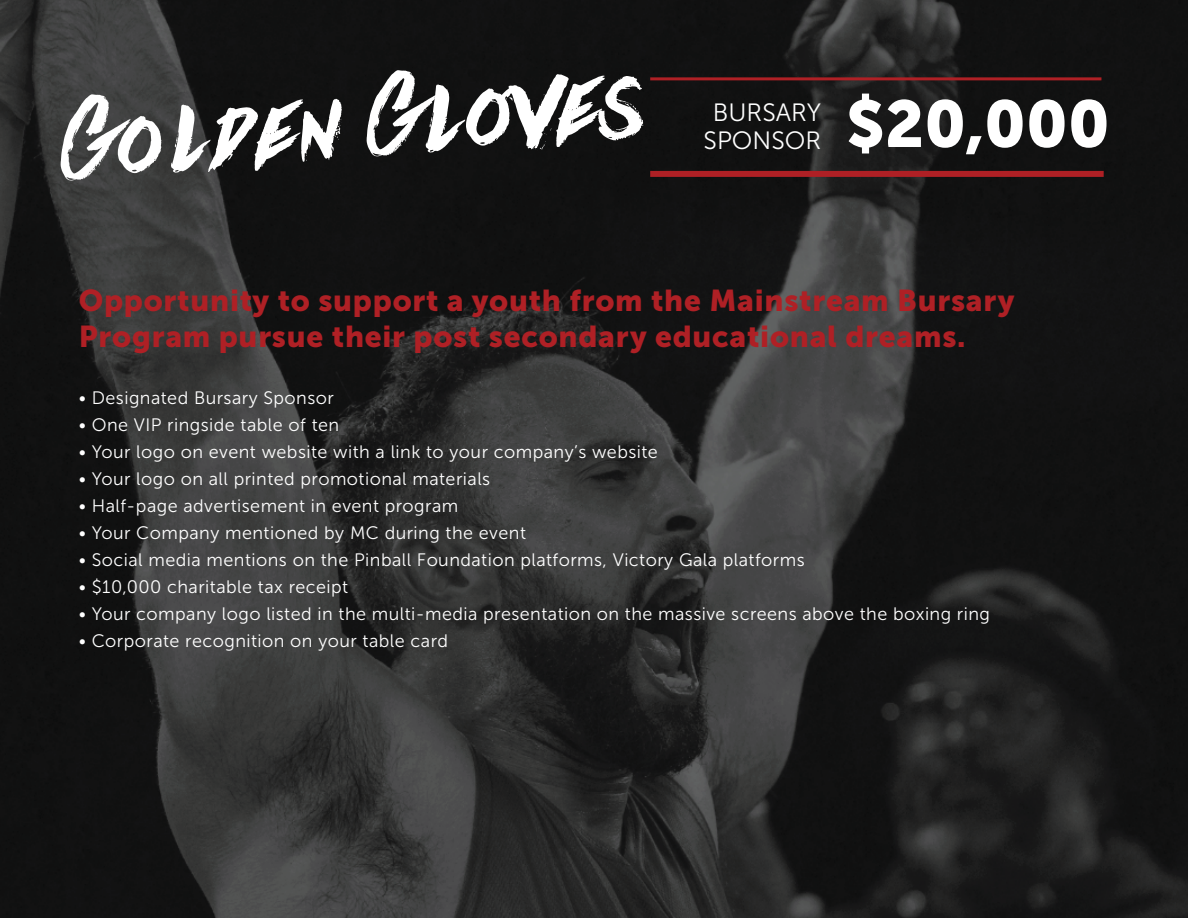
<style>
.page{position:relative;width:1188px;height:918px;background:#fff}
.page>*{position:absolute;margin:0;border:0;box-sizing:border-box;transform-origin:0 0}
.t1{font:115.05px "Againts";color:#fff}
.t2{font:65.55px "Museo Sans 900";color:#fff}
.t3{font:30px/36px "Museo Sans 900";letter-spacing:.025em;color:#af2025}
.t4{font:25.05px/27.8px "Museo Sans 300";color:#fff;text-align:center}
.t5{font:18px "Museo Sans 300";letter-spacing:.025em;color:#fff}
</style>
<div class="page">
<img style="left:0;top:0;width:1188px;height:918px">
<div style="left:650px;top:171px;width:454px;height:6px;background:#af2025"></div>
<hr style="left:650px;top:77px;width:451px;height:3px;background:#af2025">
<h1 class="t1" style="left:52px;top:79px;width:585px;rotate:-5deg">Golden Gloves</h1>
<h3 class="t4" style="left:704px;top:99px;width:119px">BURSARY<br>SPONSOR</h3>
<h2 class="t2" style="left:846px;top:87px;width:265px">$20,000</h2>
<h3 class="t3" style="left:79px;top:283px;width:937px">Opportunity to support a youth from the Mainstream Bursary<br>Program pursue their post secondary educational dreams.</h3>
<p class="t5" style="left:79px;top:388px;width:257px">• Designated Bursary Sponsor</p>
<p class="t5" style="left:79px;top:415px;width:262px">• One VIP ringside table of ten</p>
<p class="t5" style="left:79px;top:442px;width:581px">• Your logo on event website with a link to your company’s website</p>
<p class="t5" style="left:79px;top:469px;width:413px">• Your logo on all printed promotional materials</p>
<p class="t5" style="left:79px;top:496px;width:381px">• Half-page advertisement in event program</p>
<p class="t5" style="left:79px;top:523px;width:449px">• Your Company mentioned by MC during the event</p>
<p class="t5" style="left:79px;top:550px;width:727px">• Social media mentions on the Pinball Foundation platforms, Victory Gala platforms</p>
<p class="t5" style="left:79px;top:577px;width:271px">• $10,000 charitable tax receipt</p>
<p class="t5" style="left:79px;top:604px;width:913px">• Your company logo listed in the multi-media presentation on the massive screens above the boxing ring</p>
<p class="t5" style="left:79px;top:631px;width:371px">• Corporate recognition on your table card</p>
</div>
